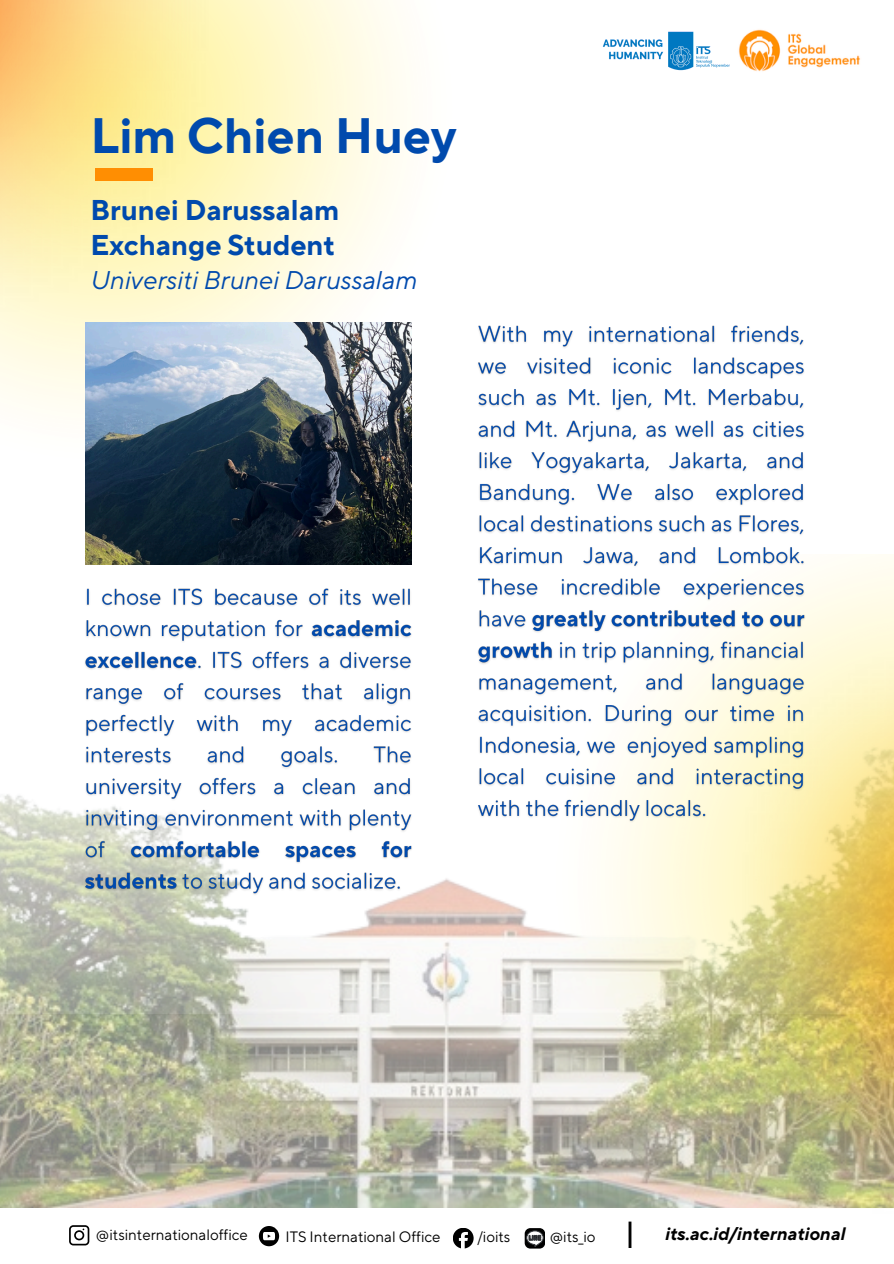
<style>
.page{position:relative;width:894px;height:1264px;background:#fff}
.page>*{position:absolute;margin:0;border:0;box-sizing:border-box;transform-origin:0 0}
.t1{font:700 82.5px "TT Norms Pro";color:#ff8e02}
.t2{font:700 49.5px "TT Norms Pro";color:#004aad}
.t3{font:37.5px "TT Norms Pro";color:#000}
.t4{font:700 28.5px "TT Norms Pro";color:#004aad}
.t5{font:italic 25.5px "TT Norms Pro";color:#004aad}
.t6{font:italic 700 18px "TT Norms Pro";color:#000}
.t7{font:15px "TT Norms Pro";color:#000}
</style>
<div class="page">
<img style="left:0;top:1013px;width:549px;height:194px">
<svg style="left:0;top:794px;width:549px;height:219px"></svg>
<svg style="left:69px;top:1225px;width:20px;height:20px"></svg>
<svg style="left:259px;top:1226px;width:20px;height:20px"></svg>
<svg style="left:452px;top:1227px;width:21px;height:21px"></svg>
<svg style="left:459px;top:1231px;width:9px;height:18px"></svg>
<svg style="left:524px;top:1228px;width:21px;height:20px"></svg>
<svg style="left:526px;top:1230px;width:17px;height:16px"></svg>
<img style="left:603px;top:31px;width:127px;height:40px">
<img style="left:738px;top:29px;width:122px;height:43px">
<img style="left:0;top:0;width:412px;height:465px">
<img style="left:0;top:0;width:209px;height:315px">
<img style="left:549px;top:554px;width:344px;height:654px">
<img style="left:85px;top:322px;width:326px;height:242px">
<img style="left:81px;top:588px;width:335px;height:310px">
<img style="left:474px;top:325px;width:335px;height:500px">
<p class="t2" style="left:90px;top:106px;width:367px">Lim Chien Huey</p>
<p class="t1" style="left:75px;top:189px;width:29px;rotate:-90deg">I</p>
<p class="t4" style="left:90px;top:192px;width:250px">Brunei Darussalam</p>
<p class="t4" style="left:90px;top:228px;width:246px">Exchange Student</p>
<p class="t5" style="left:89px;top:264px;width:328px">Universiti Brunei Darussalam</p>
<p class="t7" style="left:96px;top:1225px;width:153px">@itsinternationaloffice</p>
<h3 class="t7" style="left:285px;top:1227px;width:157px">ITS International Office</h3>
<p class="t7" style="left:477px;top:1227px;width:34px">/ioits</p>
<p class="t7" style="left:549px;top:1227px;width:47px">@its_io</p>
<p class="t3" style="left:624px;top:1211px;width:12px">I</p>
<p class="t6" style="left:664px;top:1223px;width:181px">its.ac.id/international</p>
</div>
